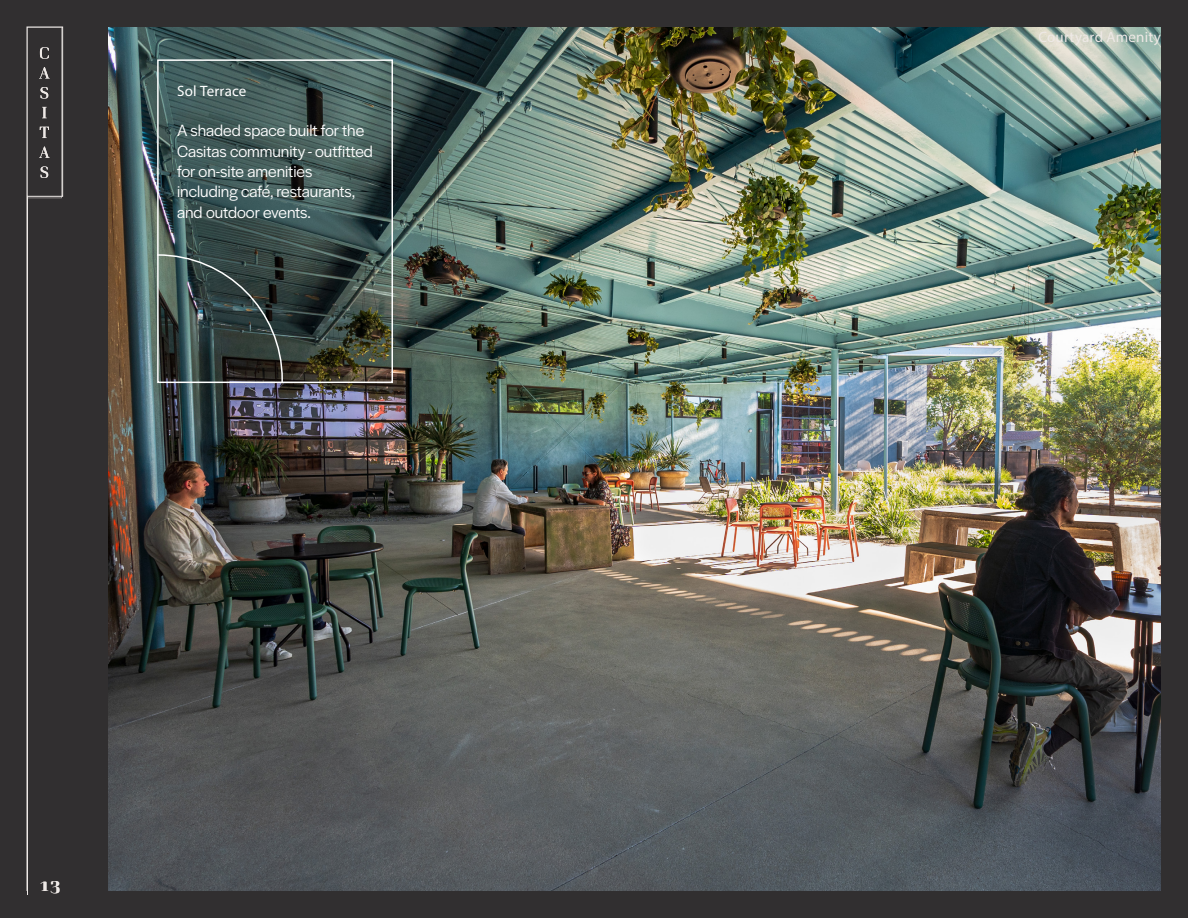
<style>
.page{position:relative;width:1188px;height:918px;background:#312f30}
.page>*{position:absolute;margin:0;border:0;box-sizing:border-box;transform-origin:0 0}
.t1{font:700 18px "Curve";color:#eee9e6}
.t2{font:16.95px/20.2px "Halyard Display";color:#fff}
.t3{font:15px "Myriad Pro";letter-spacing:.01em;color:#eee9e6}
.t4{font:15px "Myriad Pro";letter-spacing:.01em;color:#fff}
</style>
<div class="page">
<img style="left:108px;top:27px;width:1053px;height:864px">
<svg style="left:160px;top:254px;width:123px;height:126px"></svg>
<div style="left:157px;top:59px;width:236px;height:324px;border:2px solid #fff"></div>
<svg style="left:26px;top:26px;width:37px;height:865px"></svg>
<hr style="left:27px;top:197px;width:1px;height:697px;background:#eee9e6">
<p class="t4" style="left:177px;top:81px;width:71px">Sol Terrace</p>
<p class="t2" style="left:177px;top:120px;width:197px">A shaded space built for the<br>Casitas community - outfitted for on-site amenities including café, restaurants, and outdoor events.</p>
<p class="t1" style="left:39px;top:874px;width:24px">13</p>
<p class="t3" style="left:1039px;top:27px;width:124px">Courtyard Amenity</p>
</div>
